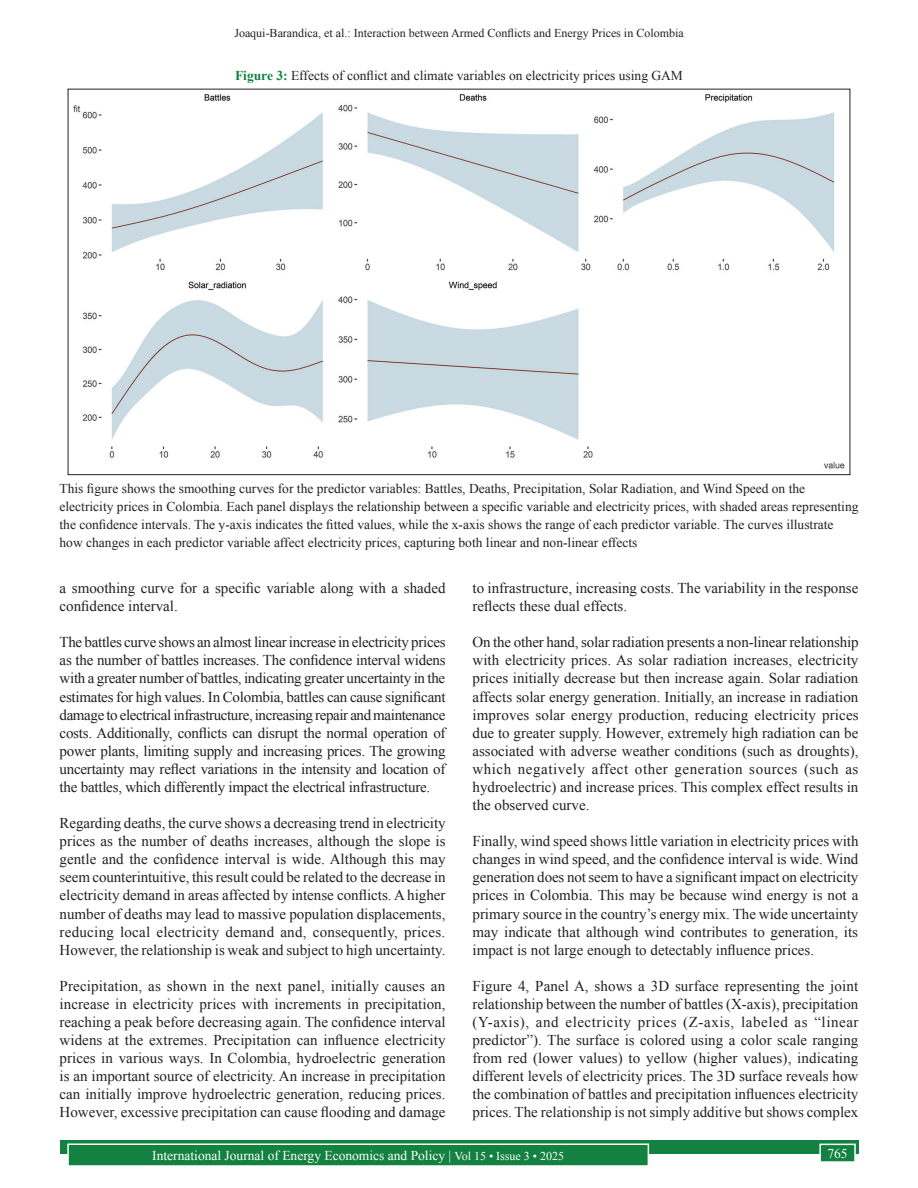
<style>
.page{position:relative;width:918px;height:1188px;background:#fff}
.page>*{position:absolute;margin:0;border:0;box-sizing:border-box;transform-origin:0 0}
.TX{font:15px/18.1px "Times New Roman";color:#231f20;text-align:justify}
.FGC_SRC{font:13.5px/18px "Times New Roman";color:#231f20}
.FGC{font:13.5px "Times New Roman";color:#231f20}
.t1{font:13.5px "Times New Roman";color:#fff}
.t2{font:12px "Times New Roman";color:#231f20}
.s1{font-weight:700;color:#13813f}
.s2{font-size:12px}
</style>
<div class="page">
<div style="left:60px;top:1140px;width:798px;height:13px;background:#13813f"></div>
<div style="left:68px;top:1144px;width:580px;height:22px;background:#13813f"></div>
<div style="left:67px;top:1143px;width:582px;height:24px;border:2px solid #fff"></div>
<div style="left:820px;top:1144px;width:35px;height:18px;background:#13813f"></div>
<div style="left:819px;top:1144px;width:37px;height:19px;border:2px solid #fff"></div>
<img style="left:73px;top:94px;width:772px;height:375px">
<p class="t2" style="left:234px;top:25px;width:451px">Joaqui-Barandica, et al.: Interaction between Armed Conflicts and Energy Prices in Colombia</p>
<p class="FGC" style="left:235px;top:66px;width:449px"><span class="s1">Figure 3:</span> Effects of conflict and climate variables on electricity prices using GAM</p>
<p class="FGC_SRC" style="left:60px;top:479px;width:800px">This figure shows the smoothing curves for the predictor variables: Battles, Deaths, Precipitation, Solar Radiation, and Wind Speed on the electricity prices in Colombia. Each panel displays the relationship between a specific variable and electricity prices, with shaded areas representing the confidence intervals. The y-axis indicates the fitted values, while the x-axis shows the range of each predictor variable. The curves illustrate how changes in each predictor variable affect electricity prices, capturing both linear and non-linear effects</p>
<p class="TX" style="left:60px;top:579px;width:387px">a smoothing curve for a specific variable along with a shaded confidence interval.</p>
<p class="TX" style="left:60px;top:633px;width:388px">The battles curve shows an almost linear increase in electricity prices as the number of battles increases. The confidence interval widens with a greater number of battles, indicating greater uncertainty in the estimates for high values. In Colombia, battles can cause significant damage to electrical infrastructure, increasing repair and maintenance costs. Additionally, conflicts can disrupt the normal operation of power plants, limiting supply and increasing prices. The growing uncertainty may reflect variations in the intensity and location of the battles, which differently impact the electrical infrastructure.</p>
<p class="TX" style="left:60px;top:814px;width:388px">Regarding deaths, the curve shows a decreasing trend in electricity prices as the number of deaths increases, although the slope is gentle and the confidence interval is wide. Although this may seem counterintuitive, this result could be related to the decrease in electricity demand in areas affected by intense conflicts. A higher number of deaths may lead to massive population displacements, reducing local electricity demand and, consequently, prices.<br>However, the relationship is weak and subject to high uncertainty.</p>
<p class="TX" style="left:60px;top:976px;width:388px">Precipitation, as shown in the next panel, initially causes an increase in electricity prices with increments in precipitation, reaching a peak before decreasing again. The confidence interval widens at the extremes. Precipitation can influence electricity prices in various ways. In Colombia, hydroelectric generation is an important source of electricity. An increase in precipitation can initially improve hydroelectric generation, reducing prices.<br>However, excessive precipitation can cause flooding and damage</p>
<p class="TX" style="left:472px;top:579px;width:387px">to infrastructure, increasing costs. The variability in the response reflects these dual effects.</p>
<p class="TX" style="left:472px;top:633px;width:388px">On the other hand, solar radiation presents a non-linear relationship with electricity prices. As solar radiation increases, electricity prices initially decrease but then increase again. Solar radiation affects solar energy generation. Initially, an increase in radiation improves solar energy production, reducing electricity prices due to greater supply. However, extremely high radiation can be associated with adverse weather conditions (such as droughts), which negatively affect other generation sources (such as hydroelectric) and increase prices. This complex effect results in the observed curve.</p>
<p class="TX" style="left:472px;top:832px;width:388px">Finally, wind speed shows little variation in electricity prices with changes in wind speed, and the confidence interval is wide. Wind generation does not seem to have a significant impact on electricity prices in Colombia. This may be because wind energy is not a primary source in the country’s energy mix. The wide uncertainty may indicate that although wind contributes to generation, its impact is not large enough to detectably influence prices.</p>
<p class="TX" style="left:472px;top:976px;width:388px">Figure 4, Panel A, shows a 3D surface representing the joint relationship between the number of battles (X-axis), precipitation (Y-axis), and electricity prices (Z-axis, labeled as “linear predictor”). The surface is colored using a color scale ranging from red (lower values) to yellow (higher values), indicating different levels of electricity prices. The 3D surface reveals how the combination of battles and precipitation influences electricity prices. The relationship is not simply additive but shows complex</p>
<p class="t1" style="left:152px;top:1146px;width:413px">International Journal of Energy Economics and Policy | <span class="s2">Vol 15 • Issue 3 • 2025</span></p>
<p class="t1" style="left:827px;top:1144px;width:22px">765</p>
</div>
